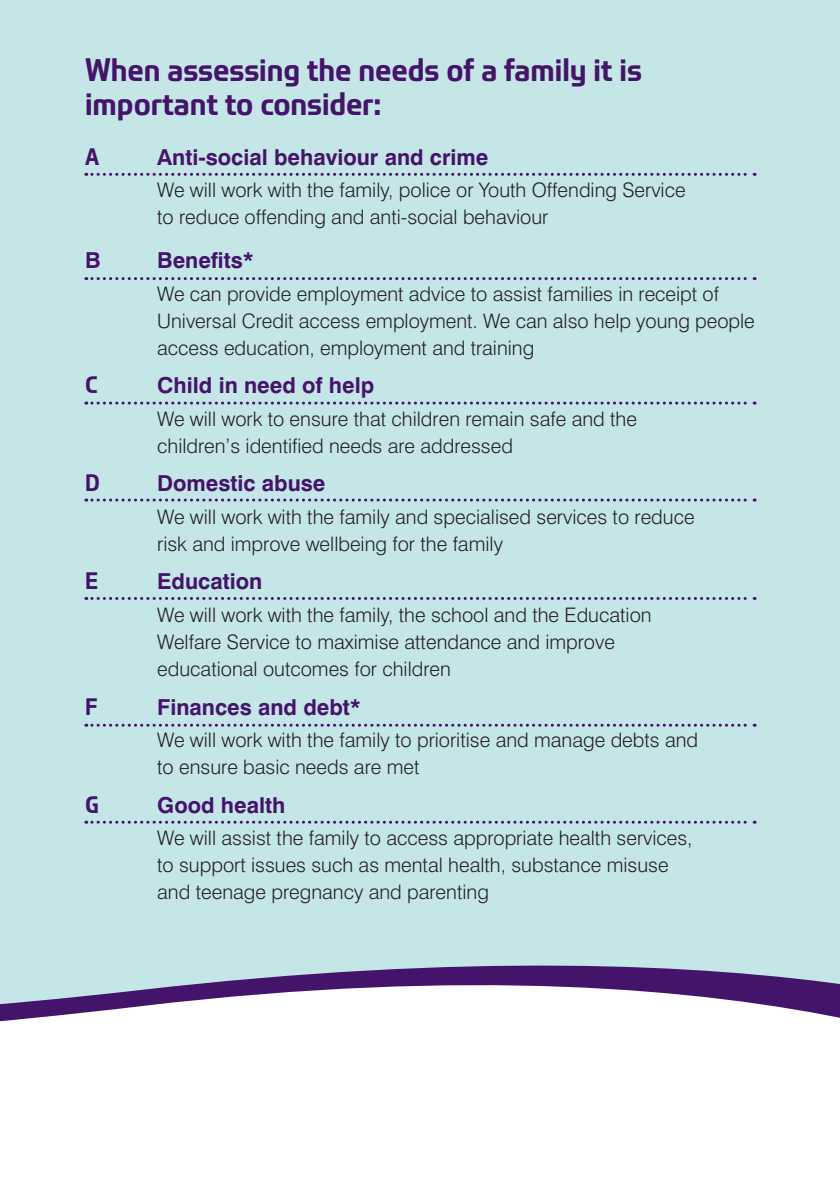
<style>
.page{position:relative;width:840px;height:1191px;background:#fff}
.page>*{position:absolute;margin:0;border:0;box-sizing:border-box;transform-origin:0 0}
.t1{font:700 30px/34px "Southampton Display";color:#44146b}
.t2{font:700 22px "Swiss 721 BT";color:#44146b}
.t3{font:700 22px "Southampton Display";color:#44146b}
.t4{font:300 20px/27px "Swiss 721 BT";color:#231f20}
</style>
<div class="page">
<div style="left:0;top:0;width:839px;height:1022px;background:#c5e6e6"></div>
<svg style="left:86px;top:173px;width:668px;height:3px;background:#9598b8"></svg>
<svg style="left:86px;top:277px;width:668px;height:3px;background:#9598b8"></svg>
<svg style="left:86px;top:401px;width:668px;height:3px;background:#9aa1bd"></svg>
<svg style="left:86px;top:498px;width:668px;height:3px;background:#9aa1bd"></svg>
<svg style="left:86px;top:597px;width:668px;height:3px;background:#9497b7"></svg>
<svg style="left:86px;top:723px;width:668px;height:3px;background:#9da5c0"></svg>
<svg style="left:86px;top:820px;width:668px;height:3px;background:#9ca4bf"></svg>
<h1 class="t1" style="left:85px;top:51px;width:558px">When assessing the needs of a family it is important to consider:</h1>
<p class="t3" style="left:85px;top:142px;width:16px">A</p>
<p class="t2" style="left:157px;top:143px;width:332px">Anti-social behaviour and crime</p>
<p class="t4" style="left:157px;top:176px;width:529px">We will work with the family, police or Youth Offending Service to reduce offending and anti-social behaviour</p>
<p class="t2" style="left:85px;top:247px;width:17px">B</p>
<p class="t2" style="left:157px;top:247px;width:98px">Benefits*</p>
<p class="t4" style="left:157px;top:280px;width:598px">We can provide employment advice to assist families in receipt of<br>Universal Credit access employment. We can also help young people access education, employment and training</p>
<p class="t3" style="left:85px;top:371px;width:14px">C</p>
<p class="t2" style="left:157px;top:372px;width:218px">Child in need of help</p>
<p class="t4" style="left:157px;top:405px;width:481px">We will work to ensure that children remain safe and the children’s identified needs are addressed</p>
<p class="t3" style="left:85px;top:469px;width:16px">D</p>
<p class="t2" style="left:157px;top:470px;width:170px">Domestic abuse</p>
<p class="t4" style="left:157px;top:503px;width:538px">We will work with the family and specialised services to reduce risk and improve wellbeing for the family</p>
<p class="t3" style="left:85px;top:567px;width:14px">E</p>
<p class="t2" style="left:157px;top:568px;width:107px">Education</p>
<p class="t4" style="left:157px;top:601px;width:495px">We will work with the family, the school and the Education<br>Welfare Service to maximise attendance and improve educational outcomes for children</p>
<p class="t3" style="left:85px;top:692px;width:14px">F</p>
<p class="t2" style="left:157px;top:693px;width:205px">Finances and debt*</p>
<p class="t4" style="left:157px;top:726px;width:542px">We will work with the family to prioritise and manage debts and to ensure basic needs are met</p>
<p class="t3" style="left:85px;top:790px;width:15px">G</p>
<p class="t2" style="left:157px;top:791px;width:130px">Good health</p>
<p class="t4" style="left:157px;top:824px;width:536px">We will assist the family to access appropriate health services, to support issues such as mental health, substance misuse and teenage pregnancy and parenting</p>
</div>
